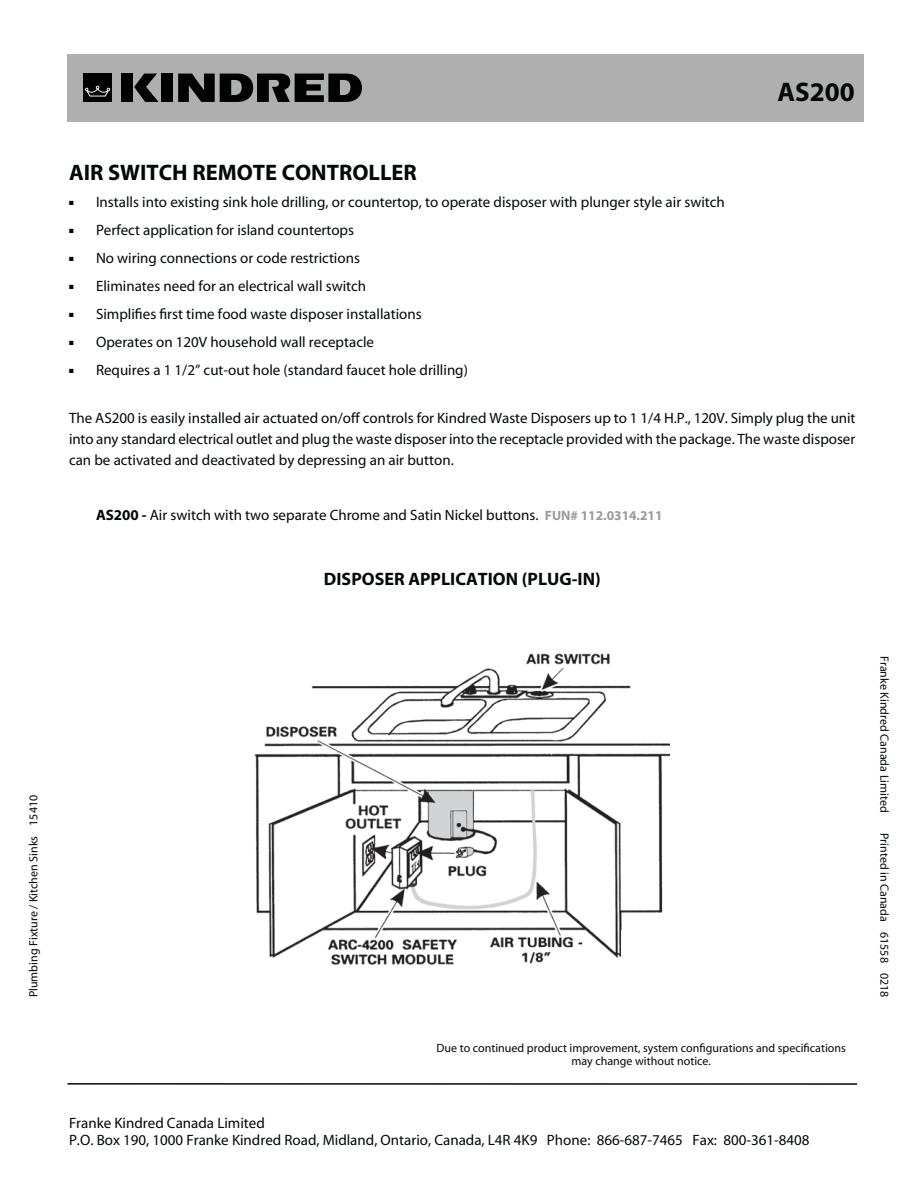
<style>
.page{position:relative;width:918px;height:1188px;background:#fff}
.page>*{position:absolute;margin:0;border:0;box-sizing:border-box;transform-origin:0 0}
.t1{font:700 27px "Myriad";color:#040809}
.t2{font:700 22.5px "Myriad";color:#040809}
.t3{font:700 18px "Myriad";color:#040809}
.t4{font:15px/27.9px "Myriad";color:#040809}
.t5{font:12px/13.5px "Myriad";color:#040809;text-align:center}
.s1{font-weight:700}
.s2{font-weight:700;font-size:13.5px;color:#999a9b}
</style>
<div class="page">
<div style="left:68px;top:54px;width:796px;height:68px;background:#afafaf"></div>
<hr style="left:68px;top:1083px;width:789px;height:2px;background:#040809">
<img style="left:254px;top:653px;width:416px;height:312px">
<svg style="left:134px;top:74px;width:25px;height:28px"></svg>
<div style="left:161px;top:74px;width:12px;height:28px;background:#010202"></div>
<svg style="left:178px;top:74px;width:184px;height:28px"></svg>
<div style="left:84px;top:74px;width:28px;height:28px;background:#010202"></div>
<div style="left:121px;top:74px;width:12px;height:28px;background:#010202"></div>
<svg style="left:85px;top:86px;width:25px;height:11px"></svg>
<p class="t5" style="left:27px;top:997px;width:204px;rotate:-90deg">Plumbing Fixture / Kitchen Sinks 15410</p>
<h1 class="t1" style="left:778px;top:81px;width:79px">AS200</h1>
<h2 class="t2" style="left:69px;top:164px;width:349px">AIR SWITCH REMOTE CONTROLLER</h2>
<p class="t4" style="left:96px;top:189px;width:630px">Installs into existing sink hole drilling, or countertop, to operate disposer with plunger style air switch Perfect application for island countertops<br>No wiring connections or code restrictions<br>Eliminates need for an electrical wall switch<br>Simplifies first time food waste disposer installations<br>Operates on 120V household wall receptacle<br>Requires a 1 1/2” cut-out hole (standard faucet hole drilling)</p>
<p class="t4" style="left:69px;top:409px;width:788px;line-height:21px;text-align:justify">The AS200 is easily installed air actuated on/off controls for Kindred Waste Disposers up to 1 1/4 H.P., 120V. Simply plug the unit into any standard electrical outlet and plug the waste disposer into the receptacle provided with the package. The waste disposer can be activated and deactivated by depressing an air button.</p>
<p class="t4" style="left:96px;top:502px;width:568px"><span class="s1">AS200 -</span> Air switch with two separate Chrome and Satin Nickel buttons. <span class="s2">FUN# 112.0314.211</span></p>
<p class="t3" style="left:324px;top:573px;width:278px">DISPOSER APPLICATION (PLUG-IN)</p>
<p class="t5" style="left:437px;top:1042px;width:411px">Due to continued product improvement, system configurations and specifications may change without notice.</p>
<p class="t4" style="left:69px;top:1116px;width:742px;line-height:16.5px">Franke Kindred Canada Limited<br>P.O. Box 190, 1000 Franke Kindred Road, Midland, Ontario, Canada, L4R 4K9 Phone: 866-687-7465 Fax: 800-361-8408</p>
<p class="t5" style="left:890px;top:656px;width:158px;rotate:90deg">Franke Kindred Canada Limited</p>
<p class="t5" style="left:890px;top:833px;width:166px;rotate:90deg">Printed in Canada 61558 0218</p>
</div>
